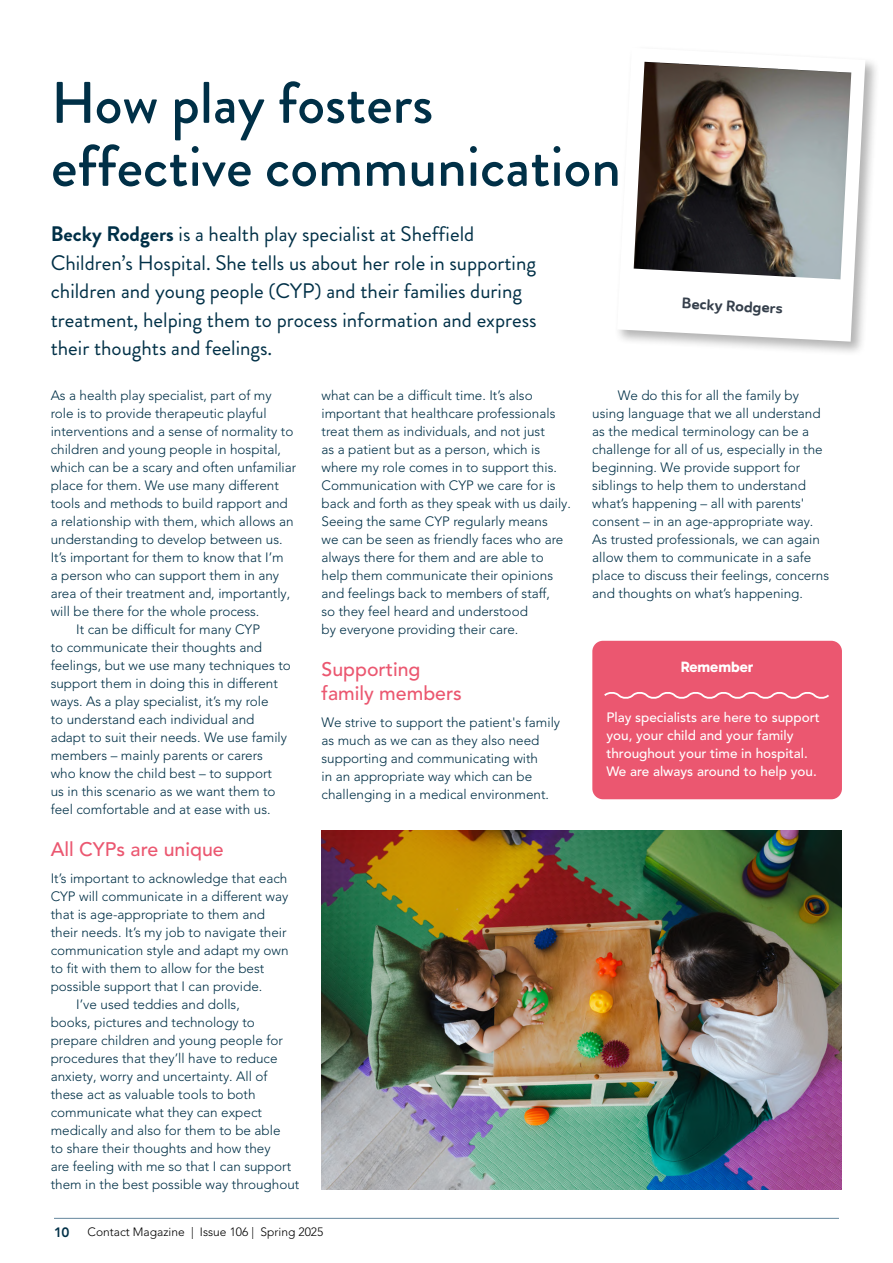
<style>
.page{position:relative;width:893px;height:1263px;background:#fff}
.page>*{position:absolute;margin:0;border:0;box-sizing:border-box;transform-origin:0 0}
.t1{font:500 58.5px/63px "Brandon Grotesque";color:#003047}
.t2{font:21px/28.5px "Brandon Grotesque";color:#003047}
.t3{font:500 19.5px/24px "Avenir LT Pro";color:#eb5770}
.t4{font:15.15px "Gabarito";color:#fff}
.t5{font:15px "Ainslie Sans Nor Bol";color:#353f4b}
.t6{font:300 13.5px/18px "Avenir LT Pro";color:#003047}
.t7{font:500 13.5px/18px "Avenir LT Pro";color:#fff}
.t8{font:800 13.5px "Avenir LT Pro";color:#003047}
.t9{font:300 12px "Avenir LT Pro";color:#000}
.s1{font-weight:700}
</style>
<div class="page">
<hr style="left:892px;top:0;width:1px;height:1263px;background:#94d5e6">
<div style="left:614px;top:45px;width:266px;height:311px;background:#000;opacity:.3"></div>
<svg style="left:617px;top:48px;width:248px;height:294px"></svg>
<img style="left:634px;top:62px;width:217px;height:217px">
<div style="left:592px;top:641px;width:250px;height:158px;background:#eb5770;border-radius:11px"></div>
<svg style="left:604px;top:692px;width:225px;height:7px"></svg>
<img style="left:321px;top:830px;width:521px;height:359px">
<hr style="left:54px;top:1218px;width:785px;height:1px;background:#65879d">
<h1 class="t1" style="left:51px;top:72px;width:571px">How play fosters effective communication</h1>
<p class="t2" style="left:51px;top:220px;width:487px"><span class="s1">Becky Rodgers</span> is a health play specialist at Sheffield Children’s Hospital. She tells us about her role in supporting children and young people (CYP) and their families during treatment, helping them to process information and express their thoughts and feelings.</p>
<p class="t5" style="left:682px;top:293px;width:102px;rotate:3deg">Becky Rodgers</p>
<p class="t6" style="left:51px;top:387px;width:222px">As a health play specialist, part of my</p>
<p class="t6" style="left:51px;top:405px;width:217px">role is to provide therapeutic playful</p>
<p class="t6" style="left:51px;top:423px;width:244px">interventions and a sense of normality to</p>
<p class="t6" style="left:51px;top:441px;width:232px">children and young people in hospital,</p>
<p class="t6" style="left:51px;top:459px;width:247px">which can be a scary and often unfamiliar</p>
<p class="t6" style="left:51px;top:477px;width:230px">place for them. We use many different</p>
<p class="t6" style="left:51px;top:495px;width:239px">tools and methods to build rapport and</p>
<p class="t6" style="left:51px;top:513px;width:244px">a relationship with them, which allows an</p>
<p class="t6" style="left:51px;top:531px;width:233px">understanding to develop between us.</p>
<p class="t6" style="left:51px;top:549px;width:234px">It’s important for them to know that I’m</p>
<p class="t6" style="left:51px;top:567px;width:230px">a person who can support them in any</p>
<p class="t6" style="left:51px;top:585px;width:241px">area of their treatment and, importantly,</p>
<p class="t6" style="left:51px;top:603px;width:210px">will be there for the whole process.</p>
<p class="t6" style="left:76px;top:621px;width:185px">It can be difficult for many CYP</p>
<p class="t6" style="left:51px;top:639px;width:213px">to communicate their thoughts and</p>
<p class="t6" style="left:51px;top:657px;width:242px">feelings, but we use many techniques to</p>
<p class="t6" style="left:51px;top:675px;width:229px">support them in doing this in different</p>
<p class="t6" style="left:51px;top:693px;width:219px">ways. As a play specialist, it’s my role</p>
<p class="t6" style="left:51px;top:711px;width:205px">to understand each individual and</p>
<p class="t6" style="left:51px;top:729px;width:238px">adapt to suit their needs. We use family</p>
<p class="t6" style="left:51px;top:746px;width:214px">members – mainly parents or carers</p>
<p class="t6" style="left:51px;top:764px;width:223px">who know the child best – to support</p>
<p class="t6" style="left:51px;top:782px;width:226px">us in this scenario as we want them to</p>
<p class="t6" style="left:51px;top:800px;width:221px">feel comfortable and at ease with us.</p>
<h3 class="t3" style="left:51px;top:838px;width:175px">All CYPs are unique</h3>
<p class="t6" style="left:51px;top:869px;width:238px">It’s important to acknowledge that each</p>
<p class="t6" style="left:51px;top:887px;width:239px">CYP will communicate in a different way</p>
<p class="t6" style="left:51px;top:905px;width:216px">that is age-appropriate to them and</p>
<p class="t6" style="left:51px;top:923px;width:237px">their needs. It’s my job to navigate their</p>
<p class="t6" style="left:51px;top:941px;width:239px">communication style and adapt my own</p>
<p class="t6" style="left:51px;top:959px;width:215px">to fit with them to allow for the best</p>
<p class="t6" style="left:51px;top:977px;width:213px">possible support that I can provide.</p>
<p class="t6" style="left:76px;top:995px;width:165px">I’ve used teddies and dolls,</p>
<p class="t6" style="left:51px;top:1013px;width:206px">books, pictures and technology to</p>
<p class="t6" style="left:51px;top:1031px;width:234px">prepare children and young people for</p>
<p class="t6" style="left:51px;top:1049px;width:228px">procedures that they’ll have to reduce</p>
<p class="t6" style="left:51px;top:1067px;width:218px">anxiety, worry and uncertainty. All of</p>
<p class="t6" style="left:51px;top:1085px;width:206px">these act as valuable tools to both</p>
<p class="t6" style="left:51px;top:1103px;width:213px">communicate what they can expect</p>
<p class="t6" style="left:51px;top:1121px;width:231px">medically and also for them to be able</p>
<p class="t6" style="left:51px;top:1139px;width:221px">to share their thoughts and how they</p>
<p class="t6" style="left:51px;top:1157px;width:242px">are feeling with me so that I can support</p>
<p class="t6" style="left:51px;top:1175px;width:250px">them in the best possible way throughout</p>
<p class="t6" style="left:321px;top:387px;width:251px">what can be a difficult time. It’s also important that healthcare professionals treat them as individuals, and not just<br>as a patient but as a person, which is where my role comes in to support this.<br>Communication with CYP we care for is back and forth as they speak with us daily.<br>Seeing the same CYP regularly means<br>we can be seen as friendly faces who are always there for them and are able to help them communicate their opinions and feelings back to members of staff,<br>so they feel heard and understood<br>by everyone providing their care.</p>
<h3 class="t3" style="left:321px;top:658px;width:142px">Supporting family members</h3>
<p class="t6" style="left:321px;top:713px;width:240px">We strive to support the patient's family as much as we can as they also need supporting and communicating with<br>in an appropriate way which can be challenging in a medical environment.</p>
<p class="t8" style="left:54px;top:1224px;width:17px">10</p>
<p class="t9" style="left:88px;top:1225px;width:237px">Contact Magazine | Issue 106 | Spring 2025</p>
<p class="t6" style="left:592px;top:387px;width:238px;text-indent:26px">We do this for all the family by using language that we all understand as the medical terminology can be a challenge for all of us, especially in the beginning. We provide support for siblings to help them to understand what’s happening – all with parents' consent – in an age-appropriate way.<br>As trusted professionals, we can again allow them to communicate in a safe place to discuss their feelings, concerns and thoughts on what’s happening.</p>
<p class="t4" style="left:681px;top:658px;width:74px">Remember</p>
<p class="t7" style="left:606px;top:709px;width:215px">Play specialists are here to support you, your child and your family throughout your time in hospital.<br>We are always around to help you.</p>
</div>
